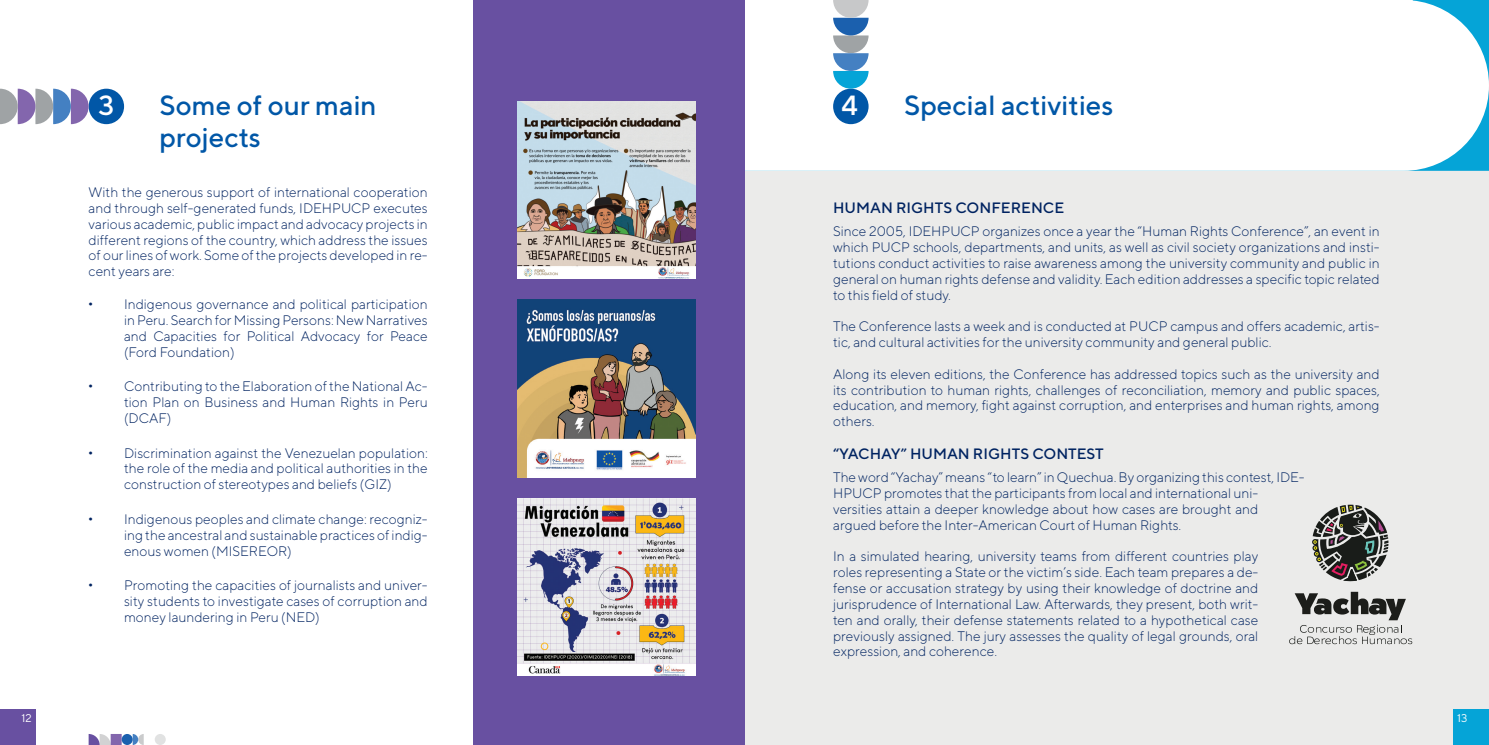
<style>
.page{position:relative;width:1489px;height:745px;background:#fff}
.page>*{position:absolute;margin:0;border:0;box-sizing:border-box;transform-origin:0 0}
.titulo{font:500 27.62px/31.9px "TT Norms";color:#0157a7}
.titulo_tab{font:500 27.62px "TT Norms";color:#0157a7}
.titulo_tab-2{font:500 27.62px "TT Norms";color:#fff}
.sub2{font:500 15px "TT Norms";color:#002361}
.BULL{font:300 13.75px/15.9px "TT Norms";color:#002361;text-align:justify}
.t1{font:11.25px "TT Norms";color:#fff}
.s1{font-family:"Source Serif Pro";font-weight:900;font-size:15px}
</style>
<div class="page">
<div style="left:744px;top:171px;width:744px;height:573px;background:#ebebea"></div>
<svg style="left:1282px;top:495px;width:136px;height:158px;background:#babab8"></svg>
<svg style="left:744px;top:0;width:744px;height:171px"></svg>
<div style="left:472px;top:0;width:272px;height:744px;background:#6850a1"></div>
<div style="left:89px;top:89px;width:35px;height:35px;background:#0157a7;border-radius:50%"></div>
<svg style="left:0;top:89px;width:89px;height:35px"></svg>
<img style="left:518px;top:101px;width:177px;height:177px">
<img style="left:518px;top:299px;width:177px;height:178px">
<div style="left:833px;top:89px;width:35px;height:35px;background:#0157a7;border-radius:50%"></div>
<svg style="left:744px;top:0;width:668px;height:89px"></svg>
<div style="left:0;top:709px;width:35px;height:35px;background:#6850a1"></div>
<img style="left:518px;top:498px;width:177px;height:177px">
<svg style="left:133px;top:734px;width:11px;height:10px"></svg>
<svg style="left:89px;top:734px;width:33px;height:11px"></svg>
<div style="left:155px;top:733px;width:11px;height:11px;background:#e1e2e2;border-radius:50%"></div>
<div style="left:122px;top:733px;width:11px;height:11px;background:#1b60ae;border-radius:50%"></div>
<div style="left:1453px;top:709px;width:35px;height:35px;background:#05a4d7"></div>
<p class="t1" style="left:22px;top:711px;width:12px">12</p>
<p class="titulo_tab-2" style="left:98px;top:88px;width:17px">3</p>
<p class="titulo" style="left:159px;top:89px;width:219px">Some of our main projects</p>
<p class="titulo_tab-2" style="left:841px;top:88px;width:18px">4</p>
<p class="titulo_tab" style="left:904px;top:88px;width:211px">Special activities</p>
<p class="BULL" style="left:89px;top:184px;width:340px">With the generous support of international cooperation and through self-generated funds, IDEHPUCP executes various academic, public impact and advocacy projects in different regions of the country, which address the issues of our lines of work. Some of the projects developed in re&shy;cent years are:</p>
<p class="BULL" style="left:124px;top:296px;width:305px;text-indent:-35px"><span class="s1">·</span> Indigenous governance and political participation in Peru. Search for Missing Persons: New Narratives and Capacities for Political Advocacy for Peace (Ford Foundation)</p>
<p class="BULL" style="left:124px;top:378px;width:305px;text-indent:-35px"><span class="s1">·</span> Contributing to the Elaboration of the National Ac&shy;tion Plan on Business and Human Rights in Peru (DCAF)</p>
<p class="BULL" style="left:124px;top:444px;width:305px;text-indent:-35px"><span class="s1">·</span> Discrimination against the Venezuelan population: the role of the media and political authorities in the construction of stereotypes and beliefs (GIZ)</p>
<p class="BULL" style="left:124px;top:510px;width:305px;text-indent:-35px"><span class="s1">·</span> Indigenous peoples and climate change: recogniz&shy;ing the ancestral and sustainable practices of indig&shy;enous women (MISEREOR)</p>
<p class="BULL" style="left:124px;top:576px;width:305px;text-indent:-35px"><span class="s1">·</span> Promoting the capacities of journalists and univer&shy;sity students to investigate cases of corruption and money laundering in Peru (NED)</p>
<p class="sub2" style="left:833px;top:199px;width:73px">HUMAN RIG</p>
<p class="sub2" style="left:923px;top:199px;width:89px">HTS CON FEREN</p>
<p class="sub2" style="left:1042px;top:199px;width:20px">CE</p>
<p class="BULL" style="left:833px;top:223px;width:548px">Since 2005, IDEHPUCP organizes once a year the “Human Rights Conference”, an event in which PUCP schools, departments, and units, as well as civil society organizations and insti&shy;tutions conduct activities to raise awareness among the university community and public in general on human rights defense and validity. Each edition addresses a specific topic related to this field of study.</p>
<p class="BULL" style="left:833px;top:318px;width:548px">The Conference lasts a week and is conducted at PUCP campus and offers academic, artis&shy;tic, and cultural activities for the university community and general public.</p>
<p class="BULL" style="left:833px;top:365px;width:548px">Along its eleven editions, the Conference has addressed topics such as the university and its contribution to human rights, challenges of reconciliation, memory and public spaces, education, and memory, fight against corruption, and enterprises and human rights, among others.</p>
<p class="sub2" style="left:833px;top:444px;width:149px">“YACHAY” HU MAN RIG</p>
<p class="sub2" style="left:1000px;top:444px;width:55px">HTS CONTEST</p>
<p class="BULL" style="left:833px;top:469px;width:473px;text-align:left">The word “Yachay” means “to learn” in Quechua. By organizing this contest, IDE-HPUCP promotes that the participants from local and international uni&shy;versities attain a deeper knowledge about how cases are brought and argued before the Inter-American Court of Human Rights.</p>
<p class="BULL" style="left:833px;top:548px;width:427px">In a simulated hearing, university teams from different countries play roles representing a State or the victim’s side. Each team prepares a de&shy;fense or accusation strategy by using their knowledge of doctrine and jurisprudence of International Law. Afterwards, they present, both writ&shy;ten and orally, their defense statements related to a hypothetical case previously assigned. The jury assesses the quality of legal grounds, oral expression, and coherence.</p>
<p class="t1" style="left:1457px;top:711px;width:12px">13</p>
</div>
